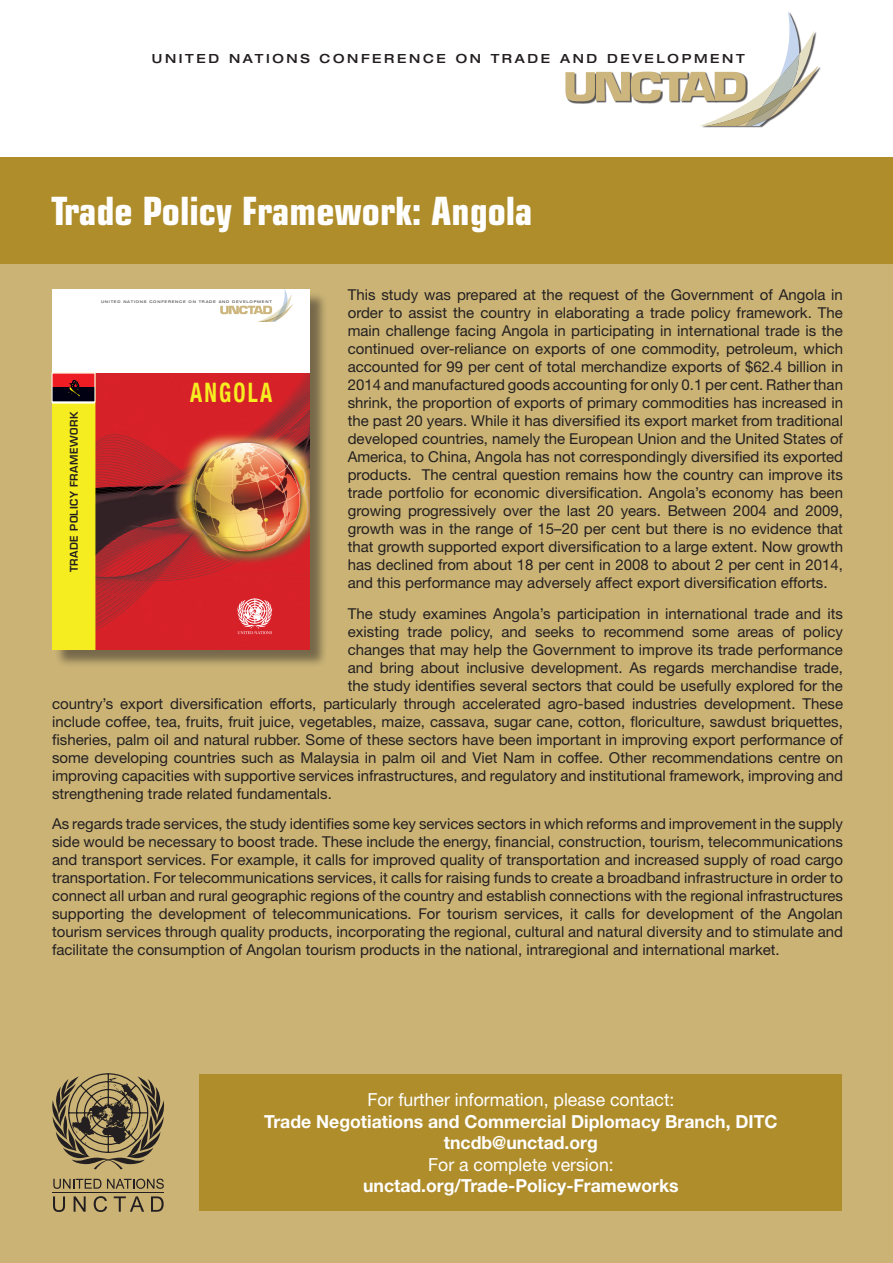
<style>
.page{position:relative;width:893px;height:1263px;background:#fff}
.page>*{position:absolute;margin:0;border:0;box-sizing:border-box;transform-origin:0 0}
.Main_title{font:700 condensed 39px "Eurostile LT Std";color:#fff}
.t1{font:700 condensed 27px "Helvetica Neue LT Std";letter-spacing:.1em;color:#f6ed21;scale:.81 1}
.t2{font:700 18px/21.6px "Helvetica Neue LT Std";color:#fff;text-align:center}
.t3{font:18px "Helvetica Neue LT Std";color:#fff}
.Text{font:15px/18px "Helvetica Neue LT Std";color:#231f20;text-align:justify}
.t4{font:500 expanded 12.6px "Helvetica Neue LT Std";letter-spacing:.21em;color:#231f20}
.t5{font:600 10.35px "Eurostile LT Std";letter-spacing:.04em;color:#231f20}
.t6{font:500 expanded 3.6px "Helvetica Neue LT Std";letter-spacing:.21em;color:#57585a}
.s1{font-weight:400}
</style>
<div class="page">
<div style="left:0;top:170px;width:893px;height:1093px;background:#cab375"></div>
<div style="left:701px;top:12px;width:120px;height:116px;background:#231f20;opacity:.75"></div>
<svg style="left:565px;top:12px;width:253px;height:113px"></svg>
<div style="left:55px;top:291px;width:273px;height:377px;background:#231f20;opacity:.5"></div>
<div style="left:52px;top:289px;width:257px;height:360px;background:#fff"></div>
<img style="left:95px;top:373px;width:214px;height:276px">
<svg style="left:220px;top:289px;width:73px;height:32px"></svg>
<svg style="left:237px;top:599px;width:35px;height:35px"></svg>
<svg style="left:52px;top:375px;width:43px;height:274px;background:#e8d822"></svg>
<div style="left:0;top:157px;width:893px;height:107px;background:#af8d2b"></div>
<svg style="left:53px;top:1196px;width:12px;height:16px"></svg>
<svg style="left:74px;top:1196px;width:12px;height:16px"></svg>
<svg style="left:94px;top:1196px;width:13px;height:16px"></svg>
<svg style="left:114px;top:1196px;width:30px;height:16px"></svg>
<svg style="left:151px;top:1196px;width:13px;height:16px"></svg>
<hr style="left:53px;top:1192px;width:111px;height:1px;background:#231f20">
<svg style="left:53px;top:1179px;width:48px;height:10px"></svg>
<svg style="left:107px;top:1178px;width:57px;height:11px"></svg>
<svg style="left:52px;top:1073px;width:112px;height:96px"></svg>
<div style="left:200px;top:1074px;width:642px;height:137px;background:#af8d2b"></div>
<p class="t4" style="left:152px;top:51px;width:594px">UNITED NATIONS CONFERENCE ON TRADE AND DEVELOPMENT</p>
<p class="Main_title" style="left:51px;top:188px;width:483px">Trade Policy Framework: Angola</p>
<p class="Text" style="left:348px;top:285px;width:497px">This study was prepared at the request of the Government of Angola in order to assist the country in elaborating a trade policy framework. The main challenge facing Angola in participating in international trade is the continued over-reliance on exports of one commodity, petroleum, which accounted for 99 per cent of total merchandize exports of $62.4 billion in 2014 and manufactured goods accounting for only 0.1 per cent. Rather than shrink, the proportion of exports of primary commodities has increased in the past 20 years. While it has diversified its export market from traditional developed countries, namely the European Union and the United States of America, to China, Angola has not correspondingly diversified its exported products. The central question remains how the country can improve its trade portfolio for economic diversification. Angola’s economy has been growing progressively over the last 20 years. Between 2004 and 2009, growth was in the range of 15–20 per cent but there is no evidence that that growth supported export diversification to a large extent. Now growth has declined from about 18 per cent in 2008 to about 2 per cent in 2014, and this performance may adversely affect export diversification efforts.</p>
<p class="Text" style="left:348px;top:604px;width:497px">The study examines Angola’s participation in international trade and its</p>
<p class="Text" style="left:348px;top:622px;width:497px">existing trade policy, and seeks to recommend some areas of policy</p>
<p class="Text" style="left:348px;top:640px;width:497px">changes that may help the Government to improve its trade performance</p>
<p class="Text" style="left:348px;top:658px;width:497px">and bring about inclusive development. As regards merchandise trade,</p>
<p class="Text" style="left:348px;top:676px;width:497px">the study identifies several sectors that could be usefully explored for the</p>
<p class="Text" style="left:52px;top:694px;width:792px">country’s export diversification efforts, particularly through accelerated agro-based industries development. These</p>
<p class="Text" style="left:52px;top:712px;width:792px">include coffee, tea, fruits, fruit juice, vegetables, maize, cassava, sugar cane, cotton, floriculture, sawdust briquettes,</p>
<p class="Text" style="left:52px;top:730px;width:792px">fisheries, palm oil and natural rubber. Some of these sectors have been important in improving export performance of</p>
<p class="Text" style="left:52px;top:748px;width:792px">some developing countries such as Malaysia in palm oil and Viet Nam in coffee. Other recommendations centre on</p>
<p class="Text" style="left:52px;top:766px;width:792px">improving capacities with supportive services infrastructures, and regulatory and institutional framework, improving and</p>
<p class="Text" style="left:52px;top:784px;width:281px">strengthening trade related fundamentals.</p>
<p class="Text" style="left:52px;top:815px;width:792px">As regards trade services, the study identifies some key services sectors in which reforms and improvement in the supply side would be necessary to boost trade. These include the energy, financial, construction, tourism, telecommunications and transport services. For example, it calls for improved quality of transportation and increased supply of road cargo transportation. For telecommunications services, it calls for raising funds to create a broadband infrastructure in order to connect all urban and rural geographic regions of the country and establish connections with the regional infrastructures supporting the development of telecommunications. For tourism services, it calls for development of the Angolan tourism services through quality products, incorporating the regional, cultural and natural diversity and to stimulate and facilitate the consumption of Angolan tourism products in the national, intraregional and international market.</p>
<p class="t6" style="left:101px;top:300px;width:172px">UNITED NATIONS CONFERENCE ON TRADE AND DEVELOPMENT</p>
<p class="t1" style="left:190px;top:376px;width:103px">ANGOLA</p>
<p class="t5" style="left:67px;top:572px;width:162px;rotate:-90deg">TRADE POLICY FRAMEWORK</p>
<p class="t2" style="left:264px;top:1088px;width:515px"><span class="s1">For further information, please contact:<br></span>Trade Negotiations and Commercial Diplomacy Branch, DITC</p>
<p class="t2" style="left:444px;top:1131px;width:155px">tncdb@unctad.org</p>
<p class="t3" style="left:428px;top:1154px;width:187px">For a complete version:</p>
<p class="t2" style="left:363px;top:1175px;width:317px">unctad.org/Trade-Policy-Frameworks</p>
</div>
